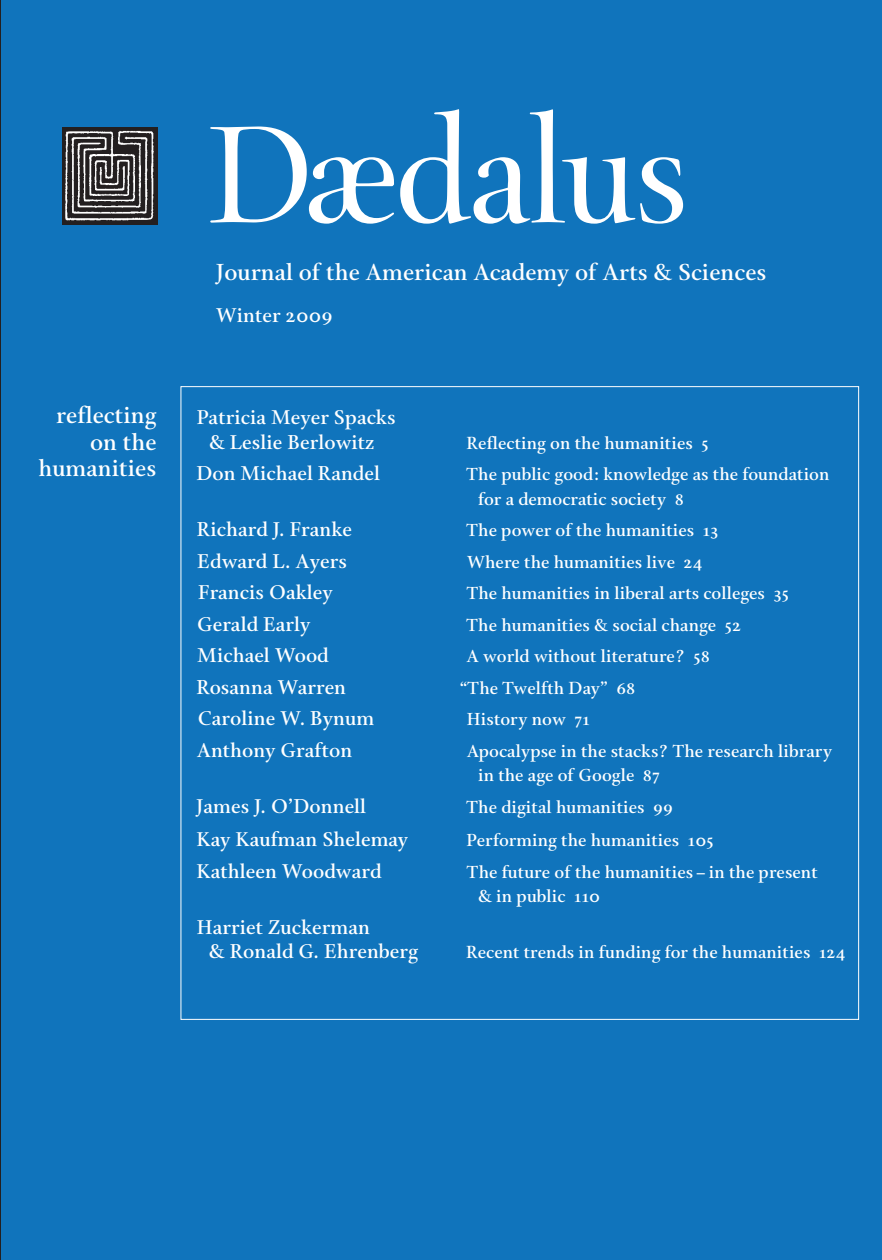
<style>
.page{position:relative;width:882px;height:1260px;background:#1074bc}
.page>*{position:absolute;margin:0;border:0;box-sizing:border-box;transform-origin:0 0}
.t1{font:147px "Daedalus";letter-spacing:-.015em;color:#fff}
.t2{font:600 24.5px/26.2px "Cycles";color:#fff;text-align:right}
.t3{font:600 21px/24.5px "Cycles";color:#fff;text-align:center}
.t4{font:600 18.38px/24.5px "Cycles";color:#fff}
</style>
<div class="page">
<div style="left:62px;top:127px;width:95px;height:97px;background:#231f20"></div>
<img style="left:65px;top:130px;width:89px;height:91px">
<hr style="left:0;top:0;width:1px;height:1260px;background:#231f20">
<h2 class="t2" style="left:38px;top:405px;width:120px">reflecting on the humanities</h2>
<h1 class="t1" style="left:209px;top:85px;width:480px">Dædalus</h1>
<h2 class="t2" style="left:216px;top:261px;width:552px">Journal of the American Academy of Arts &amp; Sciences</h2>
<p class="t3" style="left:216px;top:305px;width:118px">Winter 2009</p>
<p class="t3" style="left:197px;top:407px;width:200px">Patricia Meyer Spacks &amp; Leslie Berlowitz</p>
<p class="t4" style="left:466px;top:432px;width:244px">Reflecting on the humanities 5</p>
<p class="t3" style="left:196px;top:463px;width:185px">Don Michael Randel</p>
<p class="t4" style="left:478px;top:464px;width:353px;text-indent:-12px">The public good: knowledge as the foundation for a democratic society 8</p>
<p class="t3" style="left:197px;top:519px;width:157px">Richard J. Franke</p>
<p class="t4" style="left:466px;top:520px;width:254px">The power of the humanities 13</p>
<p class="t3" style="left:197px;top:551px;width:151px">Edward L. Ayers</p>
<p class="t4" style="left:467px;top:551px;width:238px">Where the humanities live 24</p>
<p class="t3" style="left:198px;top:582px;width:136px">Francis Oakley</p>
<p class="t4" style="left:467px;top:583px;width:324px">The humanities in liberal arts colleges 35</p>
<p class="t3" style="left:197px;top:614px;width:115px">Gerald Early</p>
<p class="t4" style="left:467px;top:614px;width:276px">The humanities &amp; social change 52</p>
<p class="t3" style="left:197px;top:645px;width:133px">Michael Wood</p>
<p class="t4" style="left:466px;top:646px;width:245px">A world without literature? 58</p>
<p class="t3" style="left:196px;top:677px;width:151px">Rosanna Warren</p>
<p class="t4" style="left:460px;top:677px;width:177px">“The Twelfth Day” 68</p>
<p class="t3" style="left:198px;top:708px;width:178px">Caroline W. Bynum</p>
<p class="t4" style="left:467px;top:709px;width:125px">History now 71</p>
<p class="t3" style="left:197px;top:740px;width:157px">Anthony Grafton</p>
<p class="t4" style="left:478px;top:740px;width:356px;text-indent:-11px">Apocalypse in the stacks? The research library in the age of Google 87</p>
<p class="t3" style="left:196px;top:796px;width:172px">James J. O’Donnell</p>
<p class="t4" style="left:467px;top:796px;width:208px">The digital humanities 99</p>
<p class="t3" style="left:197px;top:829px;width:213px">Kay Kaufman Shelemay</p>
<p class="t4" style="left:466px;top:830px;width:249px">Performing the humanities 105</p>
<p class="t3" style="left:197px;top:861px;width:187px">Kathleen Woodward</p>
<p class="t4" style="left:478px;top:861px;width:341px;text-indent:-11px">The future of the humanities–in the present &amp; in public 110</p>
<p class="t3" style="left:209px;top:917px;width:211px;text-align:left;text-indent:-12px">Harriet Zuckerman<br>&amp; Ronald G. Ehrenberg</p>
<p class="t4" style="left:466px;top:942px;width:381px">Recent trends in funding for the humanities 124</p>
</div>
